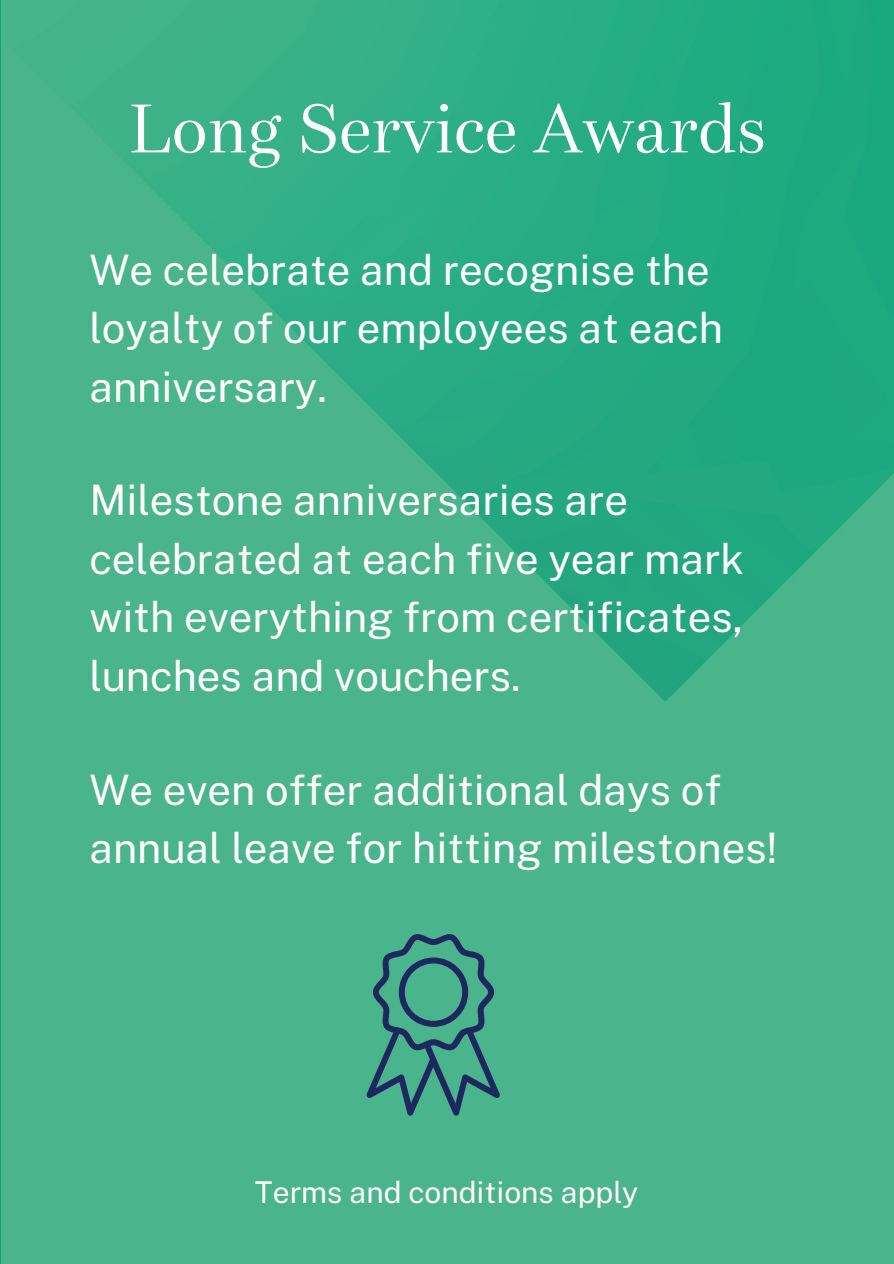
<style>
.page{position:relative;width:894px;height:1264px;background:#fff}
.page>*{position:absolute;margin:0;border:0;box-sizing:border-box;transform-origin:0 0}
.t1{font:67.5px "Bressay Display";color:#fff}
.t2{font:42px/58.5px "Public Sans";color:#fff}
.t3{font:30px "Public Sans";color:#fff}
</style>
<div class="page">
<img style="left:2px;top:0;width:891px;height:1263px">
<svg style="left:366px;top:933px;width:134px;height:182px;background:#3f9281"></svg>
<h2 class="t1" style="left:128px;top:84px;width:639px">Long Service Awards</h2>
<h2 class="t2" style="left:89px;top:240px;width:635px">We celebrate and recognise the loyalty of our employees at each anniversary.</h2>
<h1 class="t2" style="left:89px;top:471px;width:656px">Milestone anniversaries are celebrated at each five year mark with everything from certificates, lunches and vouchers.</h1>
<p class="t2" style="left:89px;top:760px;width:689px">We even offer additional days of annual leave for hitting milestones!</p>
<h2 class="t3" style="left:255px;top:1174px;width:384px">Terms and conditions apply</h2>
</div>
